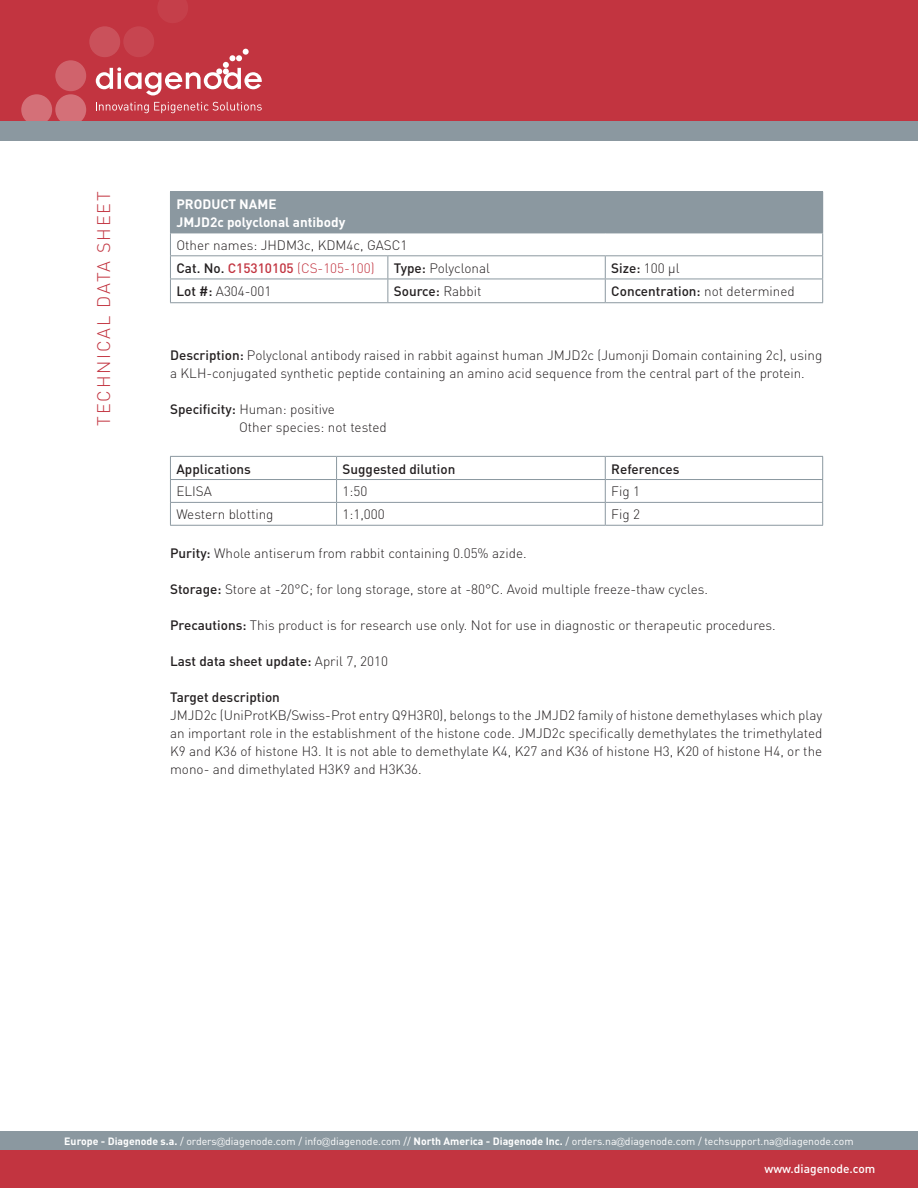
<style>
.page{position:relative;width:918px;height:1188px;background:#fff}
.page>*{position:absolute;margin:0;border:0;box-sizing:border-box;transform-origin:0 0}
.BODY{font:300 18px "DIN";letter-spacing:.1em;color:#c23440}
.BODY-2{font:300 13.5px/18px "DIN";color:#231f20}
.TAB{font:500 13.5px "DIN";color:#231f20}
.TAB-2{font:300 13.5px "DIN";color:#231f20}
.BODY-3{font:500 13.5px "DIN";color:#231f20}
.BODY-4{font:700 13.5px "DIN";color:#fff}
.TAB-3{font:300 13.5px "DIN";color:#c23440}
.t1{font:500 12px "DIN";color:#fff}
.t2{font:10.5px "DIN";color:#fff}
.s1{font-weight:500;color:#231f20}
.s2{font-weight:500}
.s3{font-weight:300}
.s4{font-weight:700}
.s5{font-family:"Gill Sans";font-weight:300}
</style>
<div class="page">
<div style="left:0;top:1131px;width:918px;height:20px;background:#8b98a0"></div>
<div style="left:0;top:0;width:918px;height:121px;background:#c23440"></div>
<div style="left:55px;top:94px;width:31px;height:31px;background:#d47078;border-radius:50%"></div>
<div style="left:21px;top:94px;width:31px;height:31px;background:#d47078;border-radius:50%"></div>
<div style="left:55px;top:60px;width:31px;height:31px;background:#d0636c;border-radius:50%"></div>
<div style="left:89px;top:26px;width:31px;height:31px;background:#ca515b;border-radius:50%"></div>
<div style="left:123px;top:26px;width:31px;height:31px;background:#c74550;border-radius:50%"></div>
<svg style="left:158px;top:0;width:30px;height:23px"></svg>
<div style="left:0;top:121px;width:918px;height:20px;background:#8b98a0"></div>
<div style="left:0;top:1151px;width:918px;height:37px;background:#c23440"></div>
<svg style="left:96px;top:49px;width:166px;height:46px"></svg>
<svg style="left:96px;top:102px;width:166px;height:11px"></svg>
<div style="left:170px;top:192px;width:653px;height:41px;background:#8b98a0"></div>
<hr style="left:170px;top:191px;width:218px;height:1px;background:#8b98a0">
<hr style="left:388px;top:191px;width:217px;height:1px;background:#8b98a0">
<hr style="left:605px;top:191px;width:218px;height:1px;background:#8b98a0">
<hr style="left:170px;top:233px;width:218px;height:1px;background:#8b98a0">
<hr style="left:388px;top:233px;width:217px;height:1px;background:#8b98a0">
<hr style="left:605px;top:233px;width:218px;height:1px;background:#8b98a0">
<hr style="left:170px;top:255px;width:218px;height:1px;background:#8b98a0">
<hr style="left:388px;top:255px;width:217px;height:1px;background:#8b98a0">
<hr style="left:605px;top:255px;width:218px;height:1px;background:#8b98a0">
<hr style="left:170px;top:279px;width:218px;height:1px;background:#8b98a0">
<svg style="left:170px;top:233px;width:1px;height:69px"></svg>
<hr style="left:388px;top:279px;width:217px;height:1px;background:#8b98a0">
<svg style="left:387px;top:256px;width:1px;height:46px"></svg>
<hr style="left:605px;top:279px;width:218px;height:1px;background:#8b98a0">
<svg style="left:605px;top:256px;width:1px;height:46px"></svg>
<svg style="left:822px;top:233px;width:1px;height:69px"></svg>
<hr style="left:170px;top:302px;width:218px;height:1px;background:#8b98a0">
<hr style="left:388px;top:302px;width:217px;height:1px;background:#8b98a0">
<hr style="left:605px;top:302px;width:218px;height:1px;background:#8b98a0">
<hr style="left:170px;top:456px;width:167px;height:1px;background:#8b98a0">
<hr style="left:337px;top:456px;width:268px;height:1px;background:#8b98a0">
<hr style="left:605px;top:456px;width:218px;height:1px;background:#8b98a0">
<hr style="left:170px;top:479px;width:167px;height:1px;background:#8b98a0">
<hr style="left:337px;top:479px;width:268px;height:1px;background:#8b98a0">
<hr style="left:605px;top:479px;width:218px;height:1px;background:#8b98a0">
<hr style="left:170px;top:502px;width:167px;height:1px;background:#8b98a0">
<svg style="left:170px;top:457px;width:1px;height:68px"></svg>
<hr style="left:337px;top:502px;width:268px;height:1px;background:#8b98a0">
<svg style="left:336px;top:457px;width:1px;height:68px"></svg>
<hr style="left:605px;top:502px;width:218px;height:1px;background:#8b98a0">
<svg style="left:605px;top:457px;width:1px;height:68px"></svg>
<svg style="left:822px;top:457px;width:1px;height:68px"></svg>
<hr style="left:170px;top:525px;width:167px;height:1px;background:#8b98a0">
<hr style="left:337px;top:525px;width:268px;height:1px;background:#8b98a0">
<hr style="left:605px;top:525px;width:218px;height:1px;background:#8b98a0">
<p class="BODY" style="left:93px;top:426px;width:236px;rotate:-90deg">TECHNICAL DATA SHEET</p>
<p class="BODY-4" style="left:176px;top:195px;width:102px">PRODUCT NAME</p>
<p class="BODY-4" style="left:176px;top:213px;width:170px">JMJD2c polyclonal antibody</p>
<p class="BODY-2" style="left:176px;top:236px;width:232px">Other names: JHDM3c, KDM4c, GASC1</p>
<p class="TAB-3" style="left:176px;top:260px;width:200px"><span class="s1">Cat. No.</span> <span class="s2">C15310105</span> (CS-105-100)</p>
<p class="TAB-2" style="left:394px;top:260px;width:98px"><span class="s2">Type:</span> Polyclonal</p>
<p class="TAB" style="left:611px;top:259px;width:70px">Size: <span class="s3">100 μl</span></p>
<p class="TAB-2" style="left:176px;top:283px;width:96px"><span class="s2">Lot #:</span> A304-001</p>
<p class="TAB" style="left:394px;top:283px;width:89px">Source: <span class="s3">Rabbit</span></p>
<p class="TAB" style="left:611px;top:283px;width:185px">Concentration: <span class="s3">not determined</span></p>
<p class="BODY-2" style="left:170px;top:346px;width:654px"><span class="s2">Description:</span> Polyclonal antibody raised in rabbit against human JMJD2c (Jumonji Domain containing 2c), using a KLH-conjugated synthetic peptide containing an amino acid sequence from the central part of the protein.</p>
<p class="BODY-2" style="left:170px;top:400px;width:166px"><span class="s2">Specificity:</span> Human: positive</p>
<p class="BODY-2" style="left:239px;top:418px;width:149px">Other species: not tested</p>
<p class="TAB" style="left:176px;top:460px;width:76px">Applications</p>
<p class="TAB" style="left:343px;top:460px;width:114px">Suggested dilution</p>
<p class="TAB" style="left:611px;top:460px;width:70px">References</p>
<p class="TAB-2" style="left:176px;top:483px;width:37px">ELISA</p>
<p class="TAB-2" style="left:343px;top:483px;width:26px">1:50</p>
<p class="TAB-2" style="left:611px;top:483px;width:30px">Fig 1</p>
<p class="TAB-2" style="left:176px;top:506px;width:99px">Western blotting</p>
<p class="TAB-2" style="left:343px;top:506px;width:44px">1:1,000</p>
<p class="TAB-2" style="left:611px;top:506px;width:30px">Fig 2</p>
<p class="BODY-2" style="left:170px;top:544px;width:358px"><span class="s2">Purity:</span> Whole antiserum from rabbit containing 0.05% azide.</p>
<p class="BODY-2" style="left:170px;top:580px;width:540px"><span class="s2">Storage:</span> Store at -20°C; for long storage, store at -80°C. Avoid multiple freeze-thaw cycles.</p>
<p class="BODY-2" style="left:170px;top:616px;width:607px"><span class="s2">Precautions:</span> This product is for research use only. Not for use in diagnostic or therapeutic procedures.</p>
<p class="BODY-3" style="left:170px;top:652px;width:220px">Last data sheet update: <span class="s3">April 7, 2010</span></p>
<p class="BODY-3" style="left:170px;top:688px;width:111px">Target description</p>
<p class="BODY-2" style="left:170px;top:706px;width:654px;text-align:justify">JMJD2c (UniProtKB/Swiss-Prot entry Q9H3R0), belongs to the JMJD2 family of histone demethylases which play an important role in the establishment of the histone code. JMJD2c specifically demethylates the trimethylated K9 and K36 of histone H3. It is not able to demethylate K4, K27 and K36 of histone H3, K20 of histone H4, or the mono- and dimethylated H3K9 and H3K36.</p>
<p class="t2" style="left:64px;top:1134px;width:791px"><span class="s4">Europe - Diagenode s.a.</span> / orders<span class="s5">@</span>diagenode.com / info<span class="s5">@</span>diagenode.com // <span class="s4">North America - Diagenode Inc.</span> / orders.na<span class="s5">@</span>diagenode.com / techsupport.na<span class="s5">@</span>diagenode.com</p>
<p class="t1" style="left:764px;top:1161px;width:113px">www.diagenode.com</p>
</div>
